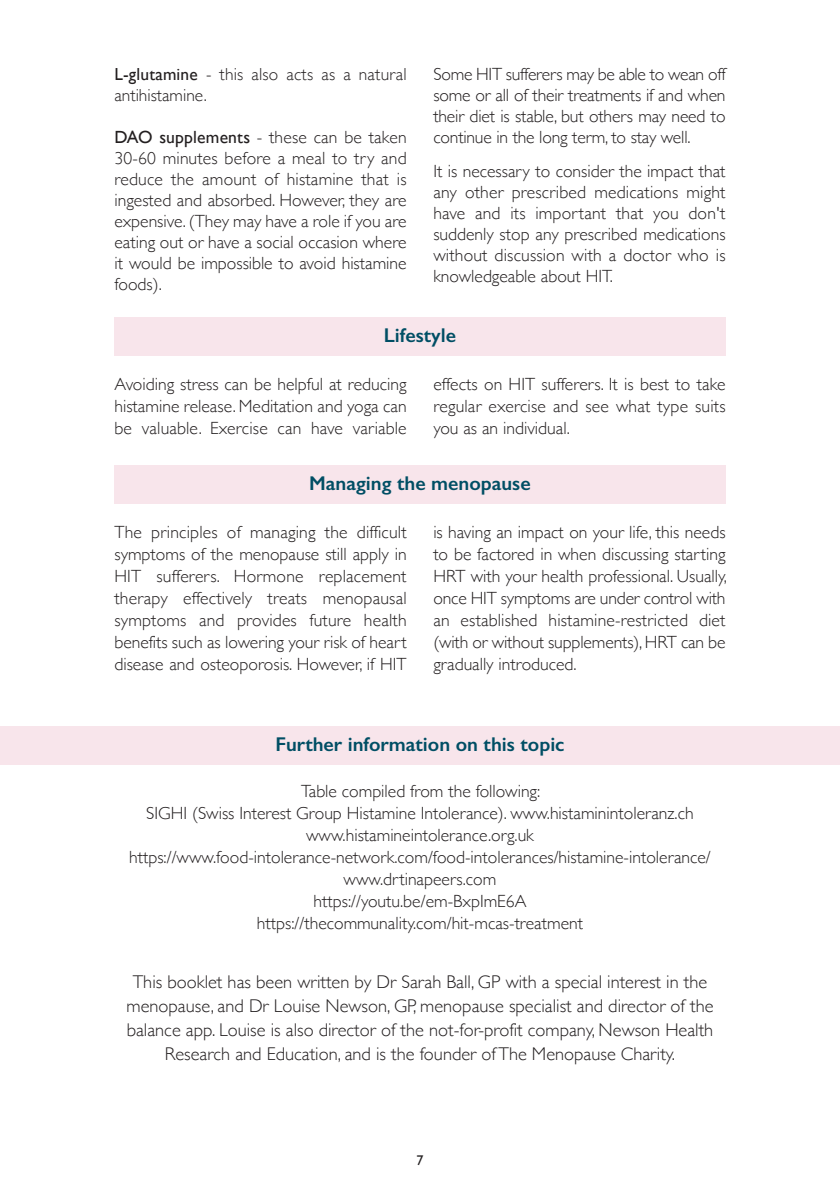
<style>
.page{position:relative;width:840px;height:1191px;background:#fff}
.page>*{position:absolute;margin:0;border:0;box-sizing:border-box;transform-origin:0 0}
.t1{font:600 20px "Gill Sans";color:#004e64}
.t2{font:300 18.4px/24px "Gill Sans";color:#231f20;text-align:center}
.t3{font:300 17.6px/22px "Gill Sans";color:#231f20;text-align:justify}
.t4{font:300 17.4px/21px "Gill Sans";letter-spacing:.01em;color:#231f20}
.t5{font:14px "Gill Sans";color:#231f20}
.s1{font-weight:400}
</style>
<div class="page">
<div style="left:114px;top:317px;width:611px;height:39px;background:#f8e5eb"></div>
<div style="left:114px;top:466px;width:611px;height:38px;background:#f8e5eb"></div>
<div style="left:0;top:726px;width:839px;height:39px;background:#f8e5eb"></div>
<p class="t4" style="left:114px;top:64px;width:293px"><span class="s1">L-glutamine</span> - this also acts as a natural antihistamine.</p>
<p class="t3" style="left:114px;top:127px;width:293px;line-height:21px"><span class="s1">DAO supplements</span> - these can be taken 30-60 minutes before a meal to try and reduce the amount of histamine that is ingested and absorbed. However, they are expensive. (They may have a role if you are eating out or have a social occasion where it would be impossible to avoid histamine foods).</p>
<p class="t3" style="left:433px;top:64px;width:293px;line-height:21px">Some HIT sufferers may be able to wean off some or all of their treatments if and when their diet is stable, but others may need to continue in the long term, to stay well.</p>
<p class="t3" style="left:433px;top:161px;width:293px;line-height:21px">It is necessary to consider the impact that any other prescribed medications might have and its important that you don't suddenly stop any prescribed medications without discussion with a doctor who is knowledgeable about HIT.</p>
<p class="t1" style="left:383px;top:323px;width:74px">Lifestyle</p>
<p class="t3" style="left:114px;top:373px;width:293px">Avoiding stress can be helpful at reducing histamine release. Meditation and yoga can be valuable. Exercise can have variable</p>
<p class="t3" style="left:433px;top:373px;width:293px">effects on HIT sufferers. It is best to take regular exercise and see what type suits you as an individual.</p>
<p class="t1" style="left:309px;top:471px;width:223px">Managing the menopause</p>
<p class="t3" style="left:114px;top:521px;width:293px">The principles of managing the difficult symptoms of the menopause still apply in HIT sufferers. Hormone replacement therapy effectively treats menopausal symptoms and provides future health benefits such as lowering your risk of heart disease and osteoporosis. However, if HIT</p>
<p class="t3" style="left:433px;top:521px;width:295px">is having an impact on your life, this needs to be factored in when discussing starting HRT with your health professional. Usually, once HIT symptoms are under control with an established histamine-restricted diet (with or without supplements), HRT can be gradually introduced.</p>
<p class="t1" style="left:275px;top:732px;width:290px">Further information on this topic</p>
<p class="t3" style="left:301px;top:780px;width:240px">Table compiled from the following:</p>
<p class="t3" style="left:146px;top:802px;width:548px">SIGHI (Swiss Interest Group Histamine Intolerance). www.histaminintoleranz.ch</p>
<p class="t3" style="left:306px;top:824px;width:229px">www.histamineintolerance.org.uk</p>
<p class="t3" style="left:129px;top:846px;width:583px">https://www.food-intolerance-network.com/food-intolerances/histamine-intolerance/</p>
<p class="t3" style="left:343px;top:868px;width:154px">www.drtinapeers.com</p>
<p class="t3" style="left:313px;top:890px;width:214px">https://youtu.be/em-BxpImE6A</p>
<p class="t3" style="left:257px;top:912px;width:327px">https://thecommunality.com/hit-mcas-treatment</p>
<p class="t2" style="left:126px;top:970px;width:588px">This booklet has been written by Dr Sarah Ball, GP with a special interest in the menopause, and Dr Louise Newson, GP, menopause specialist and director of the balance app. Louise is also director of the not-for-profit company, Newson Health Research and Education, and is the founder of The Menopause Charity.</p>
<p class="t5" style="left:416px;top:1152px;width:8px">7</p>
</div>
